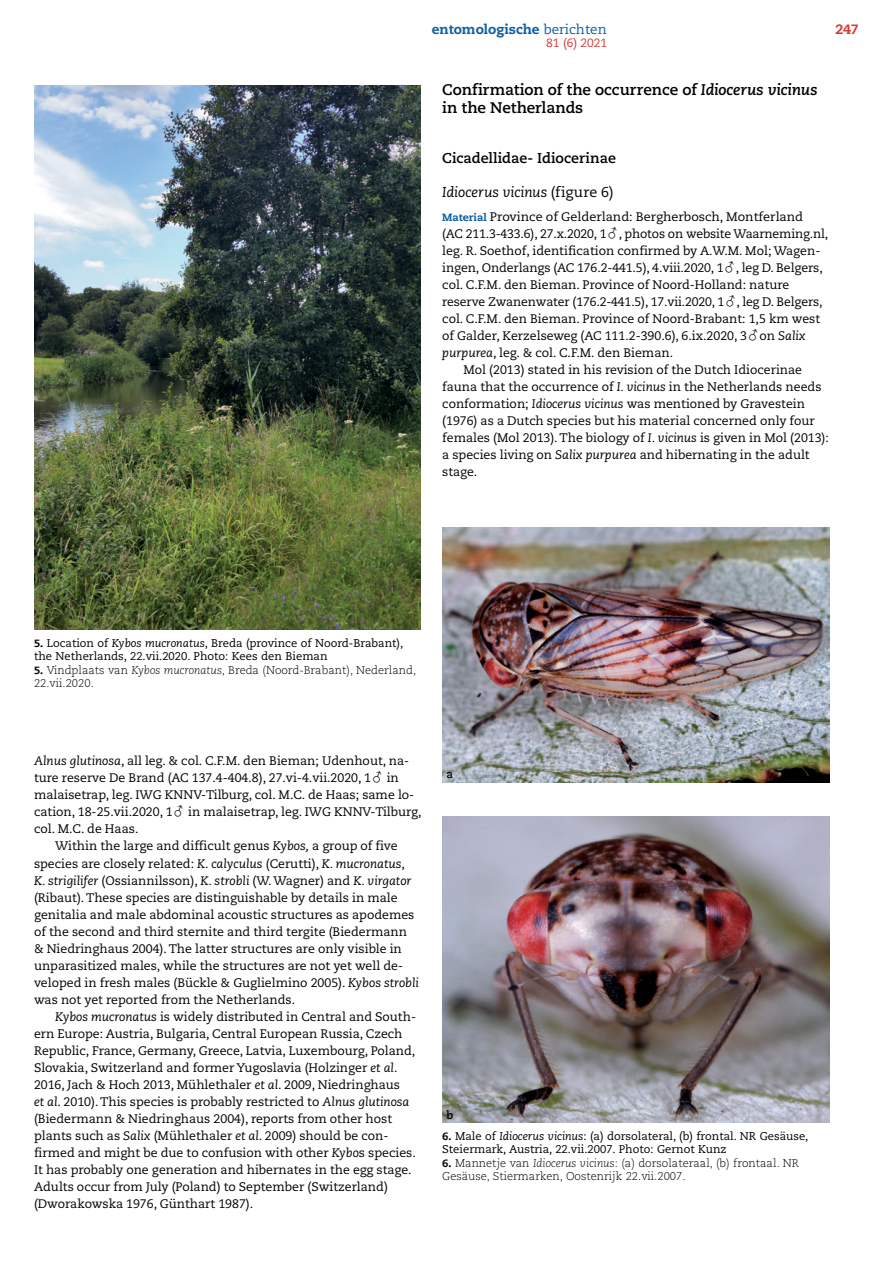
<style>
.page{position:relative;width:893px;height:1263px;background:#fff}
.page>*{position:absolute;margin:0;border:0;box-sizing:border-box;transform-origin:0 0}
.t1{font:700 15.3px/18px "Caecilia LT Std";letter-spacing:-.005em;color:#000}
.t2{font:italic 14.25px "Caecilia LT Std";letter-spacing:-.005em;color:#000}
.t3{font:700 14.25px "Caecilia LT Std";color:#000}
.t4{font:800 13.5px "Caecilia LT Std";color:#115fa4}
.t5{font:800 13.5px "Caecilia LT Std";color:#d93a37}
.t6{font:12.3px "Caecilia LT Std";color:#000}
.t7{font:italic 12.3px "Caecilia LT Std";color:#000}
.t8{font:12px "Caecilia LT Std";color:#d93a37}
.t9{font:11.25px/13.5px "Caecilia LT Std";color:#000}
.t10{font:300 11.25px/13.5px "Caecilia LT Std";color:#000}
.t11{font:700 11.25px "Caecilia LT Std";color:#000}
.s1{font-weight:400}
.s2{font-style:italic}
.s3{font-style:normal}
.s4{font-weight:800;font-size:10.5px;color:#115fa4}
.s5{font-family:"Universal Newswith Comm Pi";font-size:15px}
.s6{font-weight:800;font-size:10.5px}
</style>
<div class="page">
<img style="left:34px;top:85px;width:387px;height:544px">
<img style="left:442px;top:816px;width:387px;height:307px">
<img style="left:442px;top:527px;width:387px;height:255px">
<p class="t4" style="left:432px;top:21px;width:177px">entomologische <span class="s1">berichten</span></p>
<p class="t5" style="left:835px;top:21px;width:25px">247</p>
<p class="t8" style="left:546px;top:36px;width:62px">81 (6) 2021</p>
<p class="t1" style="left:442px;top:80px;width:377px">Confirmation of the occurrence of <span class="s2">Idiocerus vicinus </span>in the Netherlands</p>
<p class="t3" style="left:442px;top:149px;width:175px">Cicadellidae- Idiocerinae</p>
<p class="t2" style="left:442px;top:184px;width:173px">Idiocerus vicinus <span class="s3">(figure 6)</span></p>
<p class="t6" style="left:442px;top:210px;width:363px"><span class="s4">Material</span> Province of Gelderland: Bergherbosch, Montferland</p>
<p class="t6" style="left:442px;top:227px;width:388px">(AC 211.3-433.6), 27.x.2020, 1<span class="s5">?</span>, photos on website Waarneming.nl,</p>
<p class="t6" style="left:442px;top:244px;width:380px">leg. R. Soethof, identification confirmed by A.W.M. Mol; Wagen-</p>
<p class="t6" style="left:442px;top:261px;width:382px">ingen, Onderlangs (AC 176.2-441.5), 4.viii.2020, 1<span class="s5">?</span>, leg D. Belgers,</p>
<p class="t6" style="left:442px;top:278px;width:349px">col. C.F.M. den Bieman. Province of Noord-Holland: nature</p>
<p class="t6" style="left:442px;top:295px;width:382px">reserve Zwanenwater (176.2-441.5), 17.vii.2020, 1<span class="s5">?</span>, leg D. Belgers,</p>
<p class="t6" style="left:442px;top:312px;width:379px">col. C.F.M. den Bieman. Province of Noord-Brabant: 1,5 km west</p>
<p class="t6" style="left:442px;top:329px;width:365px">of Galder, Kerzelseweg (AC 111.2-390.6), 6.ix.2020, 3<span class="s5">?</span>on <span class="s2">Salix</span></p>
<p class="t6" style="left:442px;top:346px;width:232px"><span class="s2">purpurea</span>, leg. &amp; col. C.F.M. den Bieman.</p>
<p class="t6" style="left:463px;top:363px;width:340px">Mol (2013) stated in his revision of the Dutch Idiocerinae</p>
<p class="t6" style="left:442px;top:380px;width:381px">fauna that the occurrence of <span class="s2">I. vicinus</span> in the Netherlands needs</p>
<p class="t6" style="left:442px;top:397px;width:364px">conformation; <span class="s2">Idiocerus vicinus</span> was mentioned by Gravestein</p>
<p class="t6" style="left:442px;top:414px;width:374px">(1976) as a Dutch species but his material concerned only four</p>
<p class="t6" style="left:442px;top:431px;width:388px">females (Mol 2013). The biology of <span class="s2">I. vicinus</span> is given in Mol (2013):</p>
<p class="t6" style="left:442px;top:448px;width:369px">a species living on <span class="s2">Salix purpurea</span> and hibernating in the adult</p>
<p class="t6" style="left:442px;top:465px;width:37px">stage.</p>
<p class="t9" style="left:34px;top:636px;width:371px"><span class="s6">5.</span> Location of <span class="s2">Kybos mucronatus</span>, Breda (province of Noord-Brabant), the Netherlands, 22.vii.2020. Photo: Kees den Bieman</p>
<p class="t10" style="left:34px;top:663px;width:384px"><span class="s6">5.</span> Vindplaats van <span class="s2">Kybos mucronatus</span>, Breda (Noord-Brabant), Nederland,<br>22.vii.2020.</p>
<p class="t6" style="left:34px;top:754px;width:377px"><span class="s2">Alnus glutinosa</span>, all leg. &amp; col. C.F.M. den Bieman; Udenhout, na-</p>
<p class="t6" style="left:34px;top:771px;width:366px">ture reserve De Brand (AC 137.4-404.8), 27.vi-4.vii.2020, 1<span class="s5">?</span> in</p>
<p class="t6" style="left:34px;top:788px;width:382px">malaisetrap, leg. IWG KNNV-Tilburg, col. M.C. de Haas; same lo-</p>
<p class="t6" style="left:34px;top:805px;width:389px">cation, 18-25.vii.2020, 1<span class="s5">?</span> in malaisetrap, leg. IWG KNNV-Tilburg,</p>
<p class="t6" style="left:34px;top:822px;width:106px">col. M.C. de Haas.</p>
<p class="t6" style="left:55px;top:839px;width:344px">Within the large and difficult genus <span class="s2">Kybos,</span> a group of five</p>
<p class="t6" style="left:34px;top:856px;width:372px">species are closely related: <span class="s2">K</span>. <span class="s2">calyculus</span> (Cerutti), <span class="s2">K. mucronatus</span>,</p>
<p class="t7" style="left:34px;top:873px;width:379px">K. strigilifer <span class="s3">(Ossiannilsson),</span> K. strobli <span class="s3">(W. Wagner) and</span> K. virgator</p>
<p class="t6" style="left:34px;top:890px;width:365px">(Ribaut). These species are distinguishable by details in male</p>
<p class="t6" style="left:34px;top:907px;width:382px">genitalia and male abdominal acoustic structures as apodemes</p>
<p class="t6" style="left:34px;top:924px;width:375px">of the second and third sternite and third tergite (Biedermann</p>
<p class="t6" style="left:34px;top:941px;width:369px">&amp; Niedringhaus 2004). The latter structures are only visible in</p>
<p class="t6" style="left:34px;top:958px;width:371px">unparasitized males, while the structures are not yet well de-</p>
<p class="t6" style="left:34px;top:975px;width:386px">veloped in fresh males (Bückle &amp; Guglielmino 2005). <span class="s2">Kybos strobli</span></p>
<p class="t6" style="left:34px;top:992px;width:263px">was not yet reported from the Netherlands.</p>
<p class="t6" style="left:55px;top:1009px;width:362px"><span class="s2">Kybos mucronatus</span> is widely distributed in Central and South-</p>
<p class="t6" style="left:34px;top:1026px;width:370px">ern Europe: Austria, Bulgaria, Central European Russia, Czech</p>
<p class="t6" style="left:34px;top:1043px;width:383px">Republic, France, Germany, Greece, Latvia, Luxembourg, Poland,</p>
<p class="t6" style="left:34px;top:1060px;width:365px">Slovakia, Switzerland and former Yugoslavia (Holzinger <span class="s2">et al</span>.</p>
<p class="t6" style="left:34px;top:1077px;width:368px">2016, Jach &amp; Hoch 2013, Mühlethaler <span class="s2">et al</span>. 2009, Niedringhaus</p>
<p class="t6" style="left:34px;top:1094px;width:377px"><span class="s2">et al</span>. 2010). This species is probably restricted to <span class="s2">Alnus glutinosa</span></p>
<p class="t6" style="left:34px;top:1111px;width:360px">(Biedermann &amp; Niedringhaus 2004), reports from other host</p>
<p class="t6" style="left:34px;top:1128px;width:356px">plants such as <span class="s2">Salix</span> (Mühlethaler <span class="s2">et al</span>. 2009) should be con-</p>
<p class="t6" style="left:34px;top:1145px;width:383px">firmed and might be due to confusion with other <span class="s2">Kybo</span>s species.</p>
<p class="t6" style="left:34px;top:1162px;width:379px">It has probably one generation and hibernates in the egg stage.</p>
<p class="t6" style="left:34px;top:1179px;width:355px">Adults occur from July (Poland) to September (Switzerland)</p>
<p class="t6" style="left:34px;top:1196px;width:221px">(Dworakowska 1976, Günthart 1987).</p>
<p class="t11" style="left:446px;top:768px;width:8px">a</p>
<p class="t11" style="left:446px;top:1108px;width:8px">b</p>
<p class="t9" style="left:442px;top:1129px;width:367px"><span class="s6">6.</span> Male of <span class="s2">Idiocerus vicinus</span>: (a) dorsolateral, (b) frontal. NR Gesäuse,<br>Steiermark, Austria, 22.vii.2007. Photo: Gernot Kunz</p>
<p class="t10" style="left:442px;top:1156px;width:358px"><span class="s6">6.</span> Mannetje van <span class="s2">Idiocerus vicinus</span>: (a) dorsolateraal, (b) frontaal. NR<br>Gesäuse, Stiermarken, Oostenrijk 22.vii.2007.</p>
</div>
